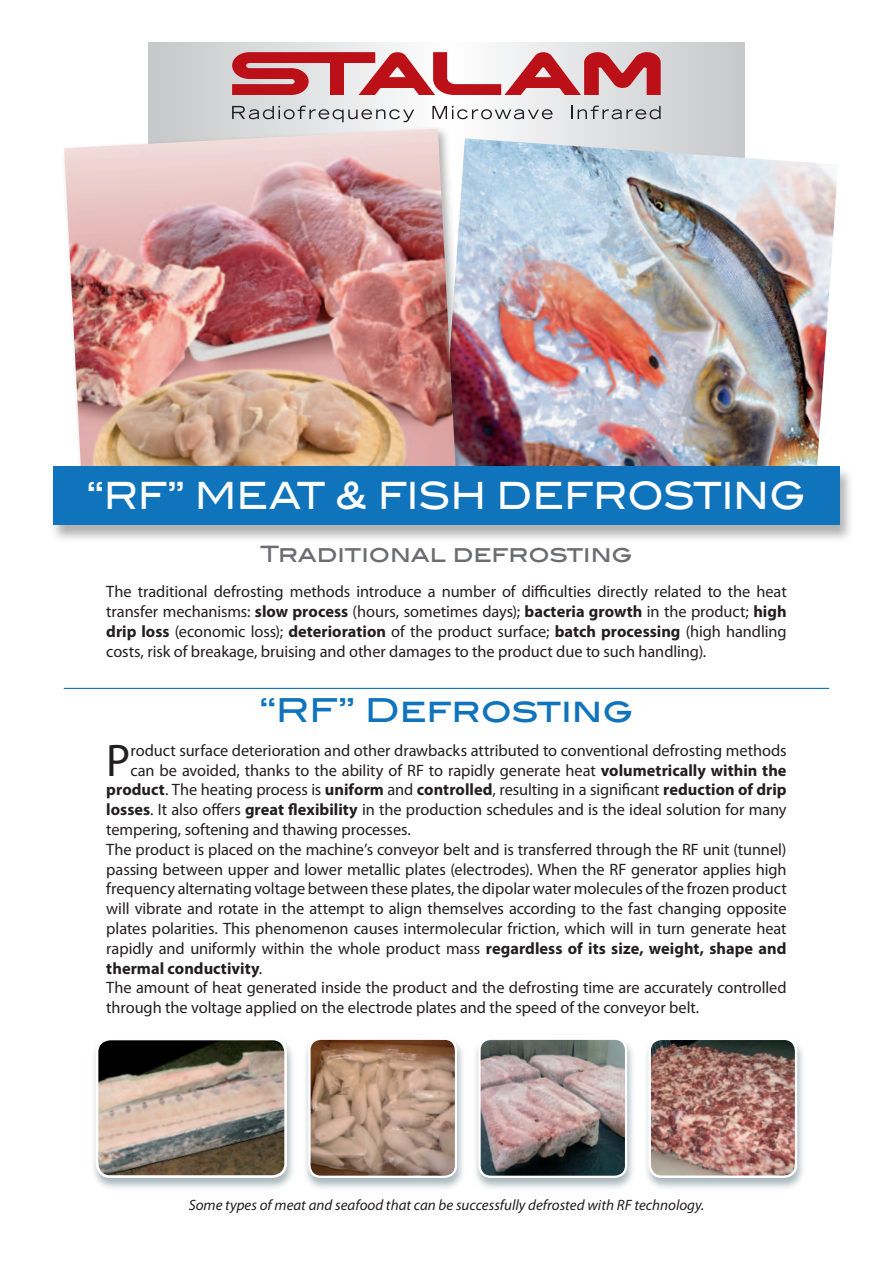
<style>
.page{position:relative;width:893px;height:1263px;background:#fff}
.page>*{position:absolute;margin:0;border:0;box-sizing:border-box;transform-origin:0 0}
.t1{font:45.9px "Myriad Pro";color:#231f20}
.t2{font:500 37.5px "Blair ITC";color:#fff;scale:.9 1}
.t3{font:500 33px "Blair ITC";letter-spacing:-.01em;color:#1074bc}
.t4{font:500 22.5px "Blair ITC";letter-spacing:-.01em;color:#6c6d70}
.t5{font:16.5px/19.8px "Myriad Pro";letter-spacing:-.005em;color:#231f20;text-align:justify}
.t6{font:700 16.5px "Myriad Pro";color:#231f20}
.t7{font:italic 15px "Myriad Pro";color:#231f20}
.s1{font-weight:700}
.s2{font-weight:400}
</style>
<div class="page">
<svg style="left:149px;top:43px;width:595px;height:95px"></svg>
<svg style="left:232px;top:51px;width:429px;height:44px"></svg>
<svg style="left:232px;top:106px;width:182px;height:16px"></svg>
<svg style="left:432px;top:106px;width:121px;height:13px"></svg>
<svg style="left:571px;top:106px;width:90px;height:13px"></svg>
<img style="left:469px;top:138px;width:368px;height:328px">
<div style="left:61px;top:125px;width:408px;height:396px;background:#231f20;opacity:.35"></div>
<img style="left:64px;top:129px;width:393px;height:337px">
<div style="left:49px;top:467px;width:805px;height:76px;background:#231f20;opacity:.35"></div>
<div style="left:53px;top:466px;width:787px;height:59px;background:#1074bc"></div>
<hr style="left:64px;top:688px;width:765px;height:1px;background:#1074bc">
<div style="left:303px;top:1037px;width:163px;height:154px;background:#07313f;opacity:.35"></div>
<img style="left:309px;top:1039px;width:147px;height:138px">
<div style="left:308px;top:1037px;width:149px;height:141px;border:2px solid #fff;border-radius:11px"></div>
<div style="left:90px;top:1037px;width:206px;height:154px;background:#07313f;opacity:.35"></div>
<img style="left:97px;top:1039px;width:189px;height:137px">
<div style="left:96px;top:1037px;width:191px;height:141px;border:3px solid #fff;border-radius:13px"></div>
<div style="left:643px;top:1037px;width:163px;height:154px;background:#07313f;opacity:.35"></div>
<img style="left:650px;top:1039px;width:146px;height:138px">
<div style="left:648px;top:1037px;width:149px;height:141px;border:2px solid #fff;border-radius:12px"></div>
<div style="left:473px;top:1037px;width:163px;height:154px;background:#07313f;opacity:.35"></div>
<img style="left:479px;top:1039px;width:147px;height:138px">
<div style="left:478px;top:1037px;width:149px;height:141px;border:2px solid #fff;border-radius:11px"></div>
<h2 class="t2" style="left:87px;top:472px;width:800px">“RF” MEAT &amp; FISH DEFROSTING</h2>
<h3 class="t4" style="left:260px;top:540px;width:374px">Traditional defrosting</h3>
<p class="t5" style="left:106px;top:581px;width:682px">The traditional defrosting methods introduce a number of difficulties directly related to the heat transfer mechanisms: <span class="s1">slow process</span> (hours, sometimes days); <span class="s1">bacteria growth</span> in the product; <span class="s1">high drip loss</span> (economic loss); <span class="s1">deterioration</span> of the product surface; <span class="s1">batch processing</span> (high handling costs, risk of breakage, bruising and other damages to the product due to such handling).</p>
<h3 class="t3" style="left:259px;top:690px;width:376px">“RF” Defrosting</h3>
<h1 class="t1" style="left:106px;top:732px;width:26px">P</h1>
<p class="t5" style="left:130px;top:740px;width:658px">roduct surface deterioration and other drawbacks attributed to conventional defrosting methods</p>
<p class="t5" style="left:130px;top:760px;width:658px">can be avoided, thanks to the ability of RF to rapidly generate heat <span class="s1">volumetrically within the</span></p>
<p class="t5" style="left:106px;top:780px;width:682px"><span class="s1">product</span>. The heating process is <span class="s1">uniform</span> and <span class="s1">controlled</span>, resulting in a significant <span class="s1">reduction of drip</span></p>
<p class="t5" style="left:106px;top:799px;width:682px"><span class="s1">losses</span>. It also offers <span class="s1">great flexibility</span> in the production schedules and is the ideal solution for many</p>
<p class="t5" style="left:106px;top:819px;width:306px">tempering, softening and thawing processes.</p>
<p class="t5" style="left:106px;top:839px;width:682px">The product is placed on the machine’s conveyor belt and is transferred through the RF unit (tunnel)</p>
<p class="t5" style="left:106px;top:859px;width:682px">passing between upper and lower metallic plates (electrodes). When the RF generator applies high</p>
<p class="t5" style="left:106px;top:879px;width:682px">frequency alternating voltage between these plates, the dipolar water molecules of the frozen product</p>
<p class="t5" style="left:106px;top:898px;width:682px">will vibrate and rotate in the attempt to align themselves according to the fast changing opposite</p>
<p class="t5" style="left:106px;top:918px;width:682px">plates polarities. This phenomenon causes intermolecular friction, which will in turn generate heat</p>
<p class="t5" style="left:106px;top:938px;width:682px">rapidly and uniformly within the whole product mass <span class="s1">regardless of its size, weight, shape and</span></p>
<p class="t6" style="left:106px;top:959px;width:157px">thermal conductivity<span class="s2">.</span></p>
<p class="t5" style="left:106px;top:978px;width:682px">The amount of heat generated inside the product and the defrosting time are accurately controlled</p>
<p class="t5" style="left:106px;top:997px;width:594px">through the voltage applied on the electrode plates and the speed of the conveyor belt.</p>
<p class="t7" style="left:189px;top:1197px;width:517px">Some types of meat and seafood that can be successfully defrosted with RF technology.</p>
</div>
